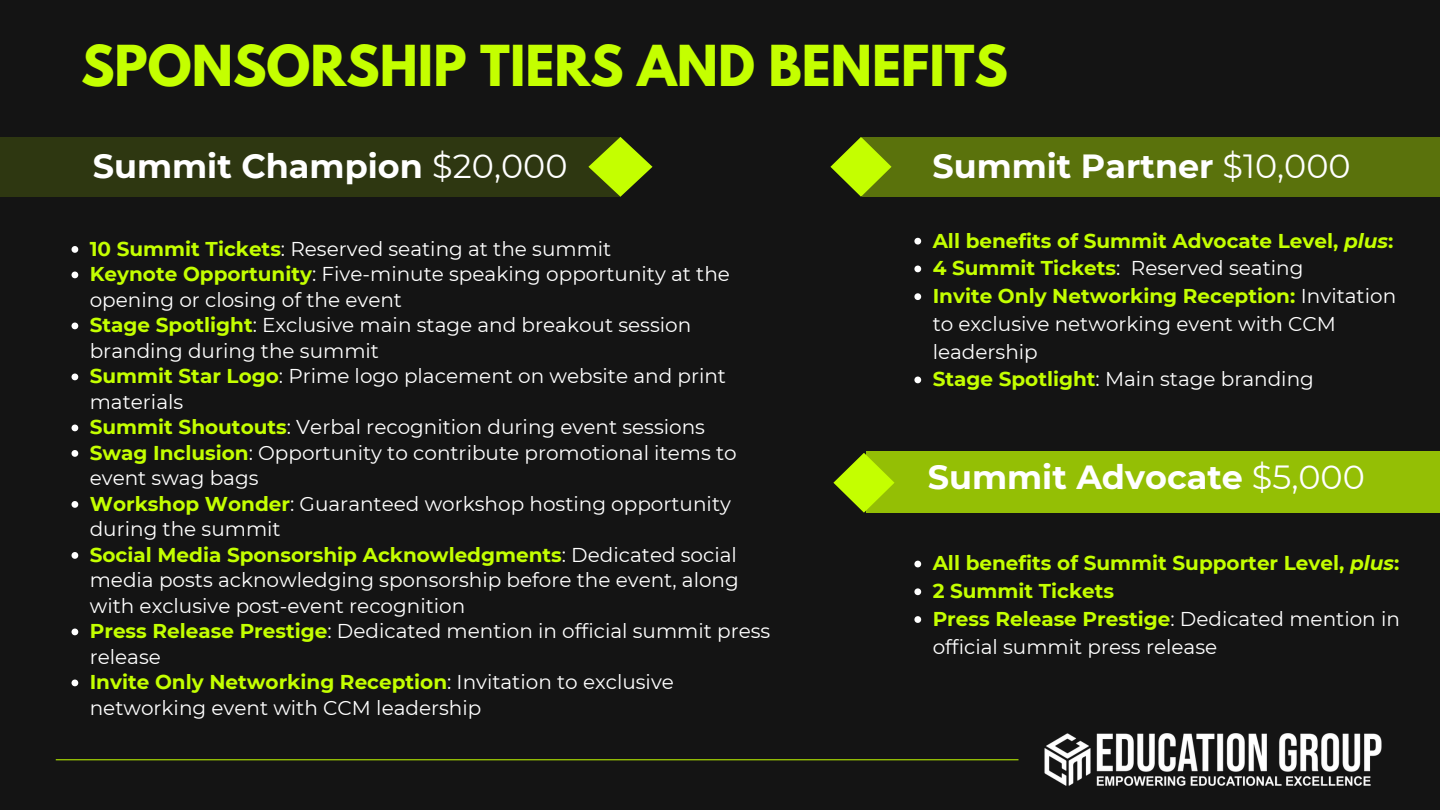
<style>
.page{position:relative;width:1440px;height:810px;background:#141414}
.page>*{position:absolute;margin:0;border:0;box-sizing:border-box;transform-origin:0 0}
.t1{font:700 50px "League Spartan";color:#c4ff00}
.t2{font:700 33.4px "Montserrat";color:#fff}
.t3{font:20px/25.5px "Montserrat";color:#fff}
.t4{font:700 20px "Montserrat";color:#c4ff00}
.s1{font-weight:400}
.s2{font-weight:700;color:#c4ff00}
.s3{font-style:italic}
</style>
<div class="page">
<hr style="left:56px;top:759px;width:963px;height:1px;background:#c4ff00">
<img style="left:1044px;top:733px;width:338px;height:53px">
<svg style="left:72px;top:246px;width:6px;height:7px"></svg>
<svg style="left:72px;top:272px;width:6px;height:6px"></svg>
<svg style="left:72px;top:323px;width:6px;height:6px"></svg>
<svg style="left:72px;top:374px;width:6px;height:6px"></svg>
<svg style="left:72px;top:425px;width:6px;height:6px"></svg>
<svg style="left:72px;top:450px;width:6px;height:7px"></svg>
<svg style="left:72px;top:501px;width:6px;height:7px"></svg>
<svg style="left:72px;top:552px;width:6px;height:7px"></svg>
<svg style="left:72px;top:629px;width:6px;height:6px"></svg>
<svg style="left:72px;top:680px;width:6px;height:6px"></svg>
<svg style="left:914px;top:238px;width:7px;height:7px"></svg>
<svg style="left:914px;top:266px;width:7px;height:6px"></svg>
<svg style="left:914px;top:293px;width:7px;height:7px"></svg>
<svg style="left:914px;top:377px;width:7px;height:6px"></svg>
<svg style="left:914px;top:561px;width:7px;height:6px"></svg>
<svg style="left:914px;top:588px;width:7px;height:7px"></svg>
<svg style="left:914px;top:616px;width:7px;height:7px"></svg>
<svg style="left:620px;top:137px;width:33px;height:60px"></svg>
<div style="left:0;top:137px;width:620px;height:60px;background:#2e3711"></div>
<svg style="left:831px;top:137px;width:32px;height:60px"></svg>
<div style="left:863px;top:137px;width:577px;height:60px;background:#5a720c"></div>
<div style="left:866px;top:452px;width:574px;height:61px;background:#94bf05"></div>
<svg style="left:833px;top:453px;width:62px;height:60px"></svg>
<h1 class="t1" style="left:81px;top:41px;width:929px">SPONSORSHIP TIERS AND BENEFITS</h1>
<p class="t2" style="left:93px;top:145px;width:476px">Summit Champion <span class="s1">$20,000</span></p>
<p class="t2" style="left:932px;top:145px;width:420px">Summit Partner <span class="s1">$10,000</span></p>
<h2 class="t3" style="left:90px;top:236px;width:523px"><span class="s2">10 Summit Tickets</span>: Reserved seating at the summit</h2>
<p class="t3" style="left:90px;top:261px;width:642px"><span class="s2">Keynote Opportunity</span>: Five-minute speaking opportunity at the opening or closing of the event</p>
<p class="t3" style="left:90px;top:312px;width:603px"><span class="s2">Stage Spotlight</span>: Exclusive main stage and breakout session branding during the summit</p>
<p class="t3" style="left:90px;top:363px;width:638px"><span class="s2">Summit Star Logo</span>: Prime logo placement on website and print materials</p>
<p class="t3" style="left:90px;top:414px;width:617px"><span class="s2">Summit Shoutouts</span>: Verbal recognition during event sessions</p>
<p class="t3" style="left:90px;top:440px;width:648px"><span class="s2">Swag Inclusion</span>: Opportunity to contribute promotional items to event swag bags</p>
<p class="t3" style="left:90px;top:491px;width:643px"><span class="s2">Workshop Wonder</span>: Guaranteed workshop hosting opportunity during the summit</p>
<p class="t3" style="left:90px;top:542px;width:651px;text-align:justify"><span class="s2">Social Media Sponsorship Acknowledgments</span>: Dedicated social media posts acknowledging sponsorship before the event, along with exclusive post-event recognition</p>
<p class="t3" style="left:90px;top:618px;width:682px"><span class="s2">Press Release Prestige</span>: Dedicated mention in official summit press release</p>
<p class="t3" style="left:90px;top:669px;width:586px"><span class="s2">Invite Only Networking Reception</span>: Invitation to exclusive networking event with CCM leadership</p>
<p class="t4" style="left:933px;top:228px;width:462px">All benefits of Summit Advocate Level, <span class="s3">plus</span>:</p>
<p class="t3" style="left:933px;top:255px;width:372px"><span class="s2">4 Summit Tickets</span>: Reserved seating</p>
<p class="t3" style="left:933px;top:282px;width:465px;line-height:27.8px"><span class="s2">Invite Only Networking Reception:</span> Invitation to exclusive networking event with CCM leadership</p>
<p class="t3" style="left:933px;top:366px;width:383px"><span class="s2">Stage Spotlight</span>: Main stage branding</p>
<p class="t2" style="left:928px;top:457px;width:439px">Summit Advocate <span class="s1">$5,000</span></p>
<p class="t4" style="left:933px;top:551px;width:468px">All benefits of Summit Supporter Level, <span class="s3">plus</span>:</p>
<h2 class="t4" style="left:933px;top:579px;width:183px">2 Summit Tickets</h2>
<p class="t3" style="left:933px;top:605px;width:469px;line-height:27.8px"><span class="s2">Press Release Prestige</span>: Dedicated mention in official summit press release</p>
</div>
